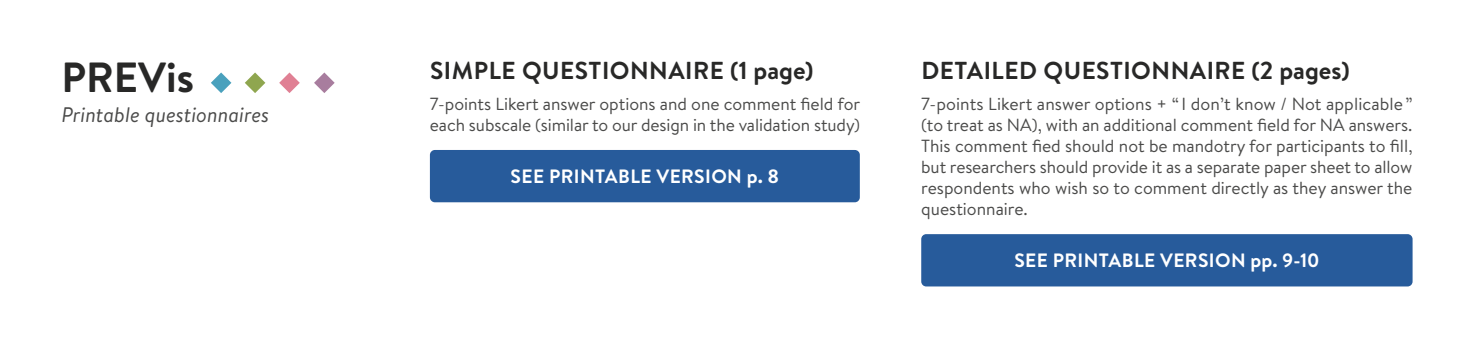
<style>
.page{position:relative;width:1474px;height:348px;background:#fff}
.page>*{position:absolute;margin:0;border:0;box-sizing:border-box;transform-origin:0 0}
.t1{font:700 42px "Brandon Text";color:#282827}
.t2{font:700 24.5px "Brandon Text";letter-spacing:.02em;color:#282827}
.t3{font:italic 21px "Brandon Text";color:#4a4a49}
.t4{font:700 19.25px "Brandon Text";letter-spacing:.02em;color:#fff}
.t5{font:17.5px/21px "Brandon Text";color:#4a4a49}
</style>
<div class="page">
<svg style="left:314px;top:72px;width:21px;height:21px"></svg>
<svg style="left:279px;top:72px;width:21px;height:21px"></svg>
<svg style="left:245px;top:72px;width:20px;height:21px"></svg>
<svg style="left:211px;top:72px;width:20px;height:21px"></svg>
<div style="left:430px;top:150px;width:429px;height:52px;background:#275b9b;border-radius:5px"></div>
<div style="left:921px;top:234px;width:491px;height:52px;background:#275b9b;border-radius:5px"></div>
<h1 class="t1" style="left:61px;top:48px;width:134px">PREVis</h1>
<p class="t3" style="left:61px;top:100px;width:209px">Printable questionnaires</p>
<h2 class="t2" style="left:430px;top:53px;width:385px">SIMPLE QUESTIONNAIRE (1 page)</h2>
<p class="t5" style="left:430px;top:92px;width:432px">7-points Likert answer options and one comment field for each subscale (similar to our design in the validation study)</p>
<p class="t4" style="left:510px;top:162px;width:270px">SEE PRINTABLE VERSION p. 8</p>
<h2 class="t2" style="left:921px;top:53px;width:430px">DETAILED QUESTIONNAIRE (2 pages)</h2>
<p class="t5" style="left:921px;top:92px;width:493px;text-align:justify">7-points Likert answer options + “ I don’t know / Not applicable” (to treat as NA), with an additional comment field for NA answers.<br>This comment fied should not be mandotry for participants to fill, but researchers should provide it as a separate paper sheet to allow respondents who wish so to comment directly as they answer the questionnaire.</p>
<p class="t4" style="left:1014px;top:246px;width:307px">SEE PRINTABLE VERSION pp. 9-10</p>
</div>
